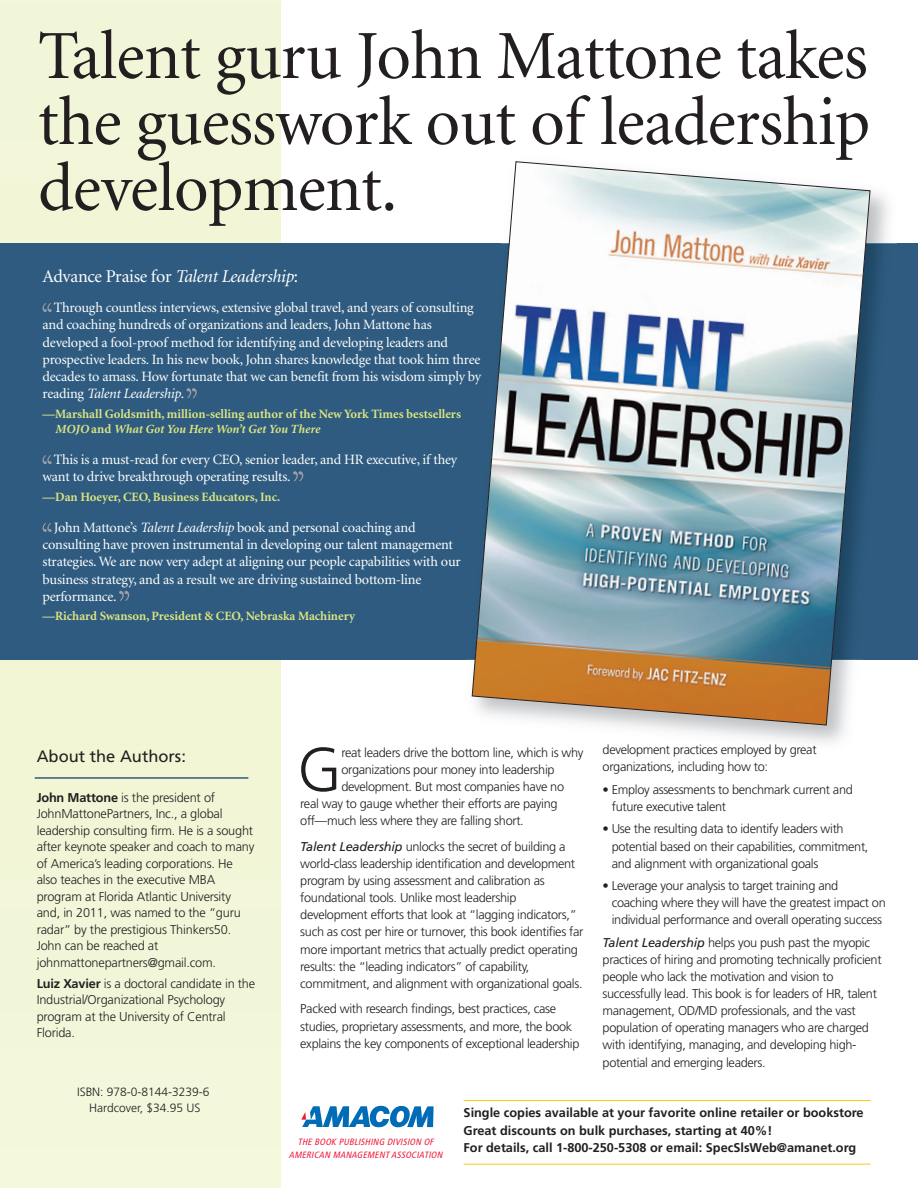
<style>
.page{position:relative;width:918px;height:1188px;background:#fff}
.page>*{position:absolute;margin:0;border:0;box-sizing:border-box;transform-origin:0 0}
.t1{font:69px/66px "Minion";letter-spacing:-.01em;color:#231f20;text-align:justify}
.t2{font:300 61.65px "Frutiger";color:#231f20}
.t3{font:18px "Minion";letter-spacing:-.015em;color:#fff}
.t4{font:16.5px "Frutiger";color:#231f20}
.t5{font:14.25px/17.2px "Minion";letter-spacing:-.015em;color:#fff}
.t6{font:300 12.75px/17.1px "Frutiger";letter-spacing:-.025em;color:#231f20}
.t7{font:700 12.75px/17.4px "Frutiger";color:#231f20}
.t8{font:700 12.75px "Minion";color:#dce583}
.t9{font:italic 700 12.45px "Minion";color:#dce583}
.t10{font:300 12px/16.5px "Frutiger";color:#231f20;text-align:center}
.t11{font:italic condensed 9.15px/13px "Frutiger";color:#ed1a3a;text-align:center}
.s1{font-style:italic}
.s2{font-style:normal;font-size:12.75px}
.s3{font-weight:700}
.s4{font-weight:400;font-style:italic}
</style>
<div class="page">
<div style="left:0;top:306px;width:280px;height:882px;background:#f2f6d8"></div>
<div style="left:0;top:0;width:280px;height:355px;background:#f2f6d8"></div>
<div style="left:0;top:244px;width:918px;height:416px;background:#2e5b7f"></div>
<svg style="left:43px;top:303px;width:9px;height:9px"></svg>
<svg style="left:187px;top:388px;width:10px;height:10px"></svg>
<svg style="left:293px;top:471px;width:10px;height:10px"></svg>
<svg style="left:43px;top:455px;width:9px;height:9px"></svg>
<svg style="left:43px;top:523px;width:9px;height:9px"></svg>
<svg style="left:119px;top:591px;width:10px;height:10px"></svg>
<img style="left:871px;top:192px;width:31px;height:52px">
<img style="left:471px;top:161px;width:400px;height:565px">
<hr style="left:35px;top:777px;width:213px;height:2px;background:#2e5b7f">
<svg style="left:301px;top:1106px;width:133px;height:21px"></svg>
<hr style="left:464px;top:1100px;width:407px;height:1px;background:#feca0a">
<hr style="left:464px;top:1164px;width:407px;height:1px;background:#feca0a">
<h1 class="t1" style="left:38px;top:29px;width:834px">Talent guru John Mattone takes the guesswork out of leadership development.</h1>
<h3 class="t3" style="left:43px;top:269px;width:257px">Advance Praise for <span class="s1">Talent Leadership</span>:</h3>
<p class="t5" style="left:43px;top:300px;width:440px;text-indent:11px">Through countless interviews, extensive global travel, and years of consulting and coaching hundreds of organizations and leaders, John Mattone has developed a fool-proof method for identifying and developing leaders and prospective leaders. In his new book, John shares knowledge that took him three decades to amass. How fortunate that we can benefit from his wisdom simply by reading <span class="s1">Talent Leadership</span>.</p>
<p class="t8" style="left:43px;top:409px;width:420px">—Marshall Goldsmith, million-selling author of the New York Times bestsellers</p>
<p class="t9" style="left:55px;top:424px;width:266px">MOJO <span class="s2">and</span> What Got You Here Won’t Get You There</p>
<p class="t5" style="left:43px;top:452px;width:416px;text-indent:11px">This is a must-read for every CEO, senior leader, and HR executive, if they want to drive breakthrough operating results.</p>
<p class="t8" style="left:43px;top:492px;width:239px">—Dan Hoeyer, CEO, Business Educators, Inc.</p>
<p class="t5" style="left:43px;top:520px;width:420px;text-indent:11px">John Mattone’s <span class="s1">Talent Leadership</span> book and personal coaching and consulting have proven instrumental in developing our talent management strategies. We are now very adept at aligning our people capabilities with our business strategy, and as a result we are driving sustained bottom-line performance.</p>
<p class="t8" style="left:43px;top:611px;width:314px">—Richard Swanson, President &amp; CEO, Nebraska Machinery</p>
<p class="t4" style="left:37px;top:749px;width:151px">About the Authors:</p>
<p class="t6" style="left:37px;top:790px;width:219px;line-height:16.5px"><span class="s3">John Mattone</span> is the president of JohnMattonePartners, Inc., a global leadership consulting firm. He is a sought after keynote speaker and coach to many of America’s leading corporations. He also teaches in the executive MBA program at Florida Atlantic University and, in 2011, was named to the “guru radar” by the prestigious Thinkers50.<br>John can be reached at johnmattonepartners@gmail.com.</p>
<p class="t6" style="left:37px;top:976px;width:220px;line-height:16.5px"><span class="s3">Luiz Xavier</span> is a doctoral candidate in the<br>Industrial/Organizational Psychology program at the University of Central<br>Florida.</p>
<h2 class="t2" style="left:297px;top:745px;width:46px">G</h2>
<p class="t6" style="left:341px;top:745px;width:244px">reat leaders drive the bottom line, which is why</p>
<p class="t6" style="left:341px;top:762px;width:215px">organizations pour money into leadership</p>
<p class="t6" style="left:341px;top:779px;width:224px">development. But most companies have no</p>
<p class="t6" style="left:300px;top:796px;width:259px">real way to gauge whether their efforts are paying</p>
<p class="t6" style="left:300px;top:813px;width:225px">off—much less where they are falling short.</p>
<p class="t6" style="left:300px;top:839px;width:285px"><span class="s4">Talent Leadership</span> unlocks the secret of building a world-class leadership identification and development program by using assessment and calibration as foundational tools. Unlike most leadership development efforts that look at “lagging indicators,” such as cost per hire or turnover, this book identifies far more important metrics that actually predict operating results: the “leading indicators” of capability, commitment, and alignment with organizational goals.</p>
<p class="t6" style="left:300px;top:1001px;width:281px">Packed with research findings, best practices, case studies, proprietary assessments, and more, the book explains the key components of exceptional leadership</p>
<p class="t6" style="left:603px;top:742px;width:216px">development practices employed by great organizations, including how to:</p>
<p class="t6" style="left:612px;top:782px;width:243px;text-indent:-9px">• Employ assessments to benchmark current and future executive talent</p>
<p class="t6" style="left:612px;top:821px;width:258px;text-indent:-9px">• Use the resulting data to identify leaders with potential based on their capabilities, commitment, and alignment with organizational goals</p>
<p class="t6" style="left:612px;top:878px;width:276px;text-indent:-9px">• Leverage your analysis to target training and coaching where they will have the greatest impact on individual performance and overall operating success</p>
<p class="t6" style="left:603px;top:935px;width:281px"><span class="s4">Talent Leadership</span> helps you push past the myopic practices of hiring and promoting technically proficient people who lack the motivation and vision to successfully lead. This book is for leaders of HR, talent management, OD/MD professionals, and the vast population of operating managers who are charged with identifying, managing, and developing high&shy;potential and emerging leaders.</p>
<p class="t10" style="left:77px;top:1084px;width:134px">ISBN: 978-0-8144-3239-6<br>Hardcover, $34.95 US</p>
<p class="t11" style="left:289px;top:1136px;width:157px">THE BOOK PUBLISHING DIVISION OF<br>AMERICAN MANAGEMENT ASSOCIATION</p>
<p class="t7" style="left:464px;top:1105px;width:402px">Single copies available at your favorite online retailer or bookstore<br>Great discounts on bulk purchases, starting at 40%!<br>For details, call 1-800-250-5308 or email: SpecSlsWeb@amanet.org</p>
</div>
